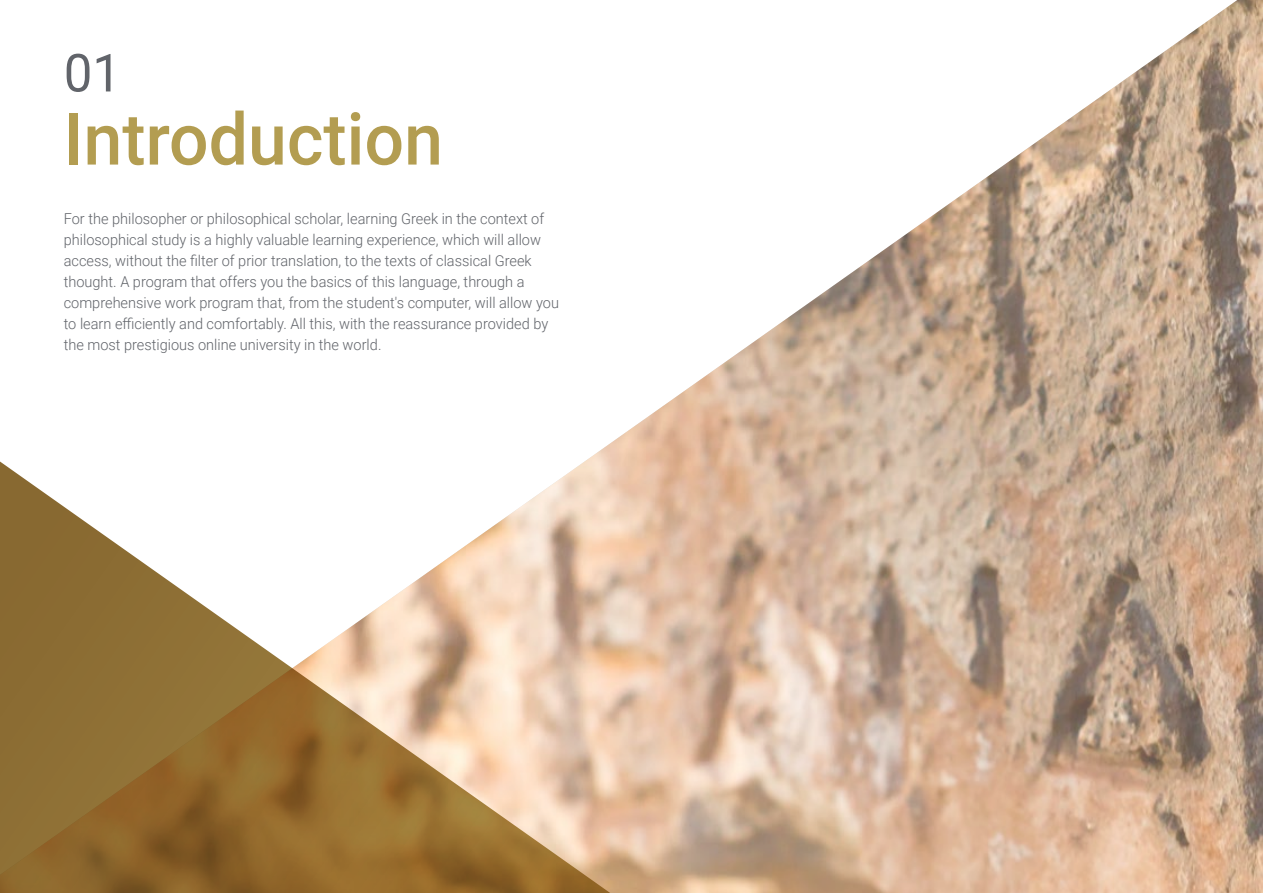
<style>
.page{position:relative;width:1263px;height:893px;background:#fff}
.page>*{position:absolute;margin:0;border:0;box-sizing:border-box;transform-origin:0 0}
.t1{font:500 72px "Roboto";color:#b39d51}
.t2{font:52.5px "Roboto";color:#61646a}
.t3{font:300 15px/21px "Roboto";color:#61646a}
</style>
<div class="page">
<img style="left:607px;top:0;width:656px;height:893px">
<svg style="left:0;top:446px;width:640px;height:447px"></svg>
<h2 class="t2" style="left:64px;top:36px;width:59px">01</h2>
<h1 class="t1" style="left:64px;top:89px;width:381px">Introduction</h1>
<p class="t3" style="left:64px;top:207px;width:497px">For the philosopher or philosophical scholar, learning Greek in the context of philosophical study is a highly valuable learning experience, which will allow access, without the filter of prior translation, to the texts of classical Greek thought. A program that offers you the basics of this language, through a comprehensive work program that, from the student's computer, will allow you to learn efficiently and comfortably. All this, with the reassurance provided by the most prestigious online university in the world.</p>
</div>
